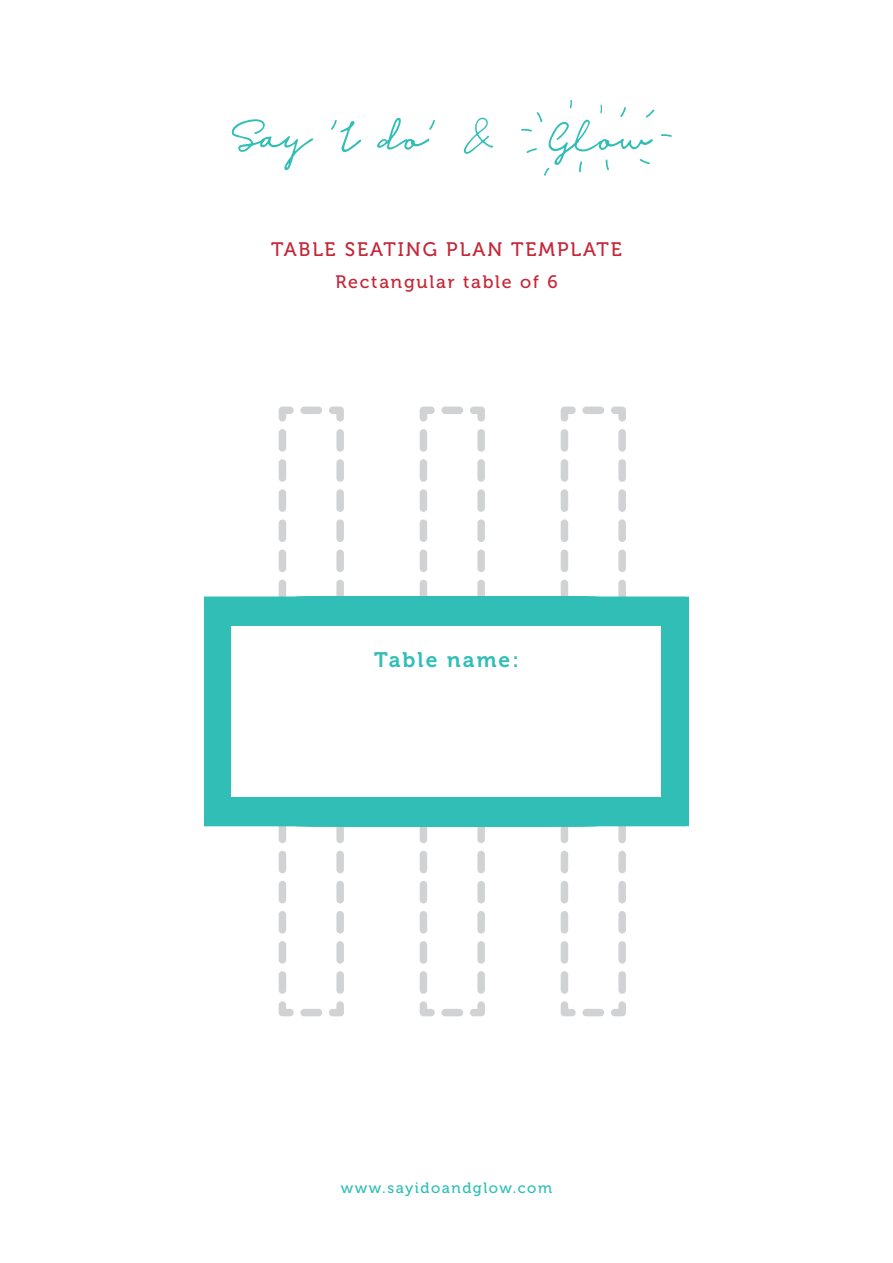
<style>
.page{position:relative;width:893px;height:1263px;background:#fff}
.page>*{position:absolute;margin:0;border:0;box-sizing:border-box;transform-origin:0 0}
.t1{font:21px "Museo 700";letter-spacing:.1em;color:#31beb6}
.t2{font:19.5px "Museo 500";letter-spacing:.1em;color:#c42738}
.t3{font:18px "Museo 500";letter-spacing:.1em;color:#c42738}
.t4{font:15px "Museo 500";letter-spacing:.1em;color:#31beb6}
</style>
<div class="page">
<svg style="left:470px;top:406px;width:15px;height:15px"></svg>
<svg style="left:477px;top:429px;width:8px;height:565px"></svg>
<svg style="left:470px;top:1001px;width:15px;height:15px"></svg>
<div style="left:441px;top:1009px;width:22px;height:7px;background:#d1d2d4;border-radius:4px"></div>
<svg style="left:420px;top:1001px;width:15px;height:15px"></svg>
<svg style="left:420px;top:429px;width:7px;height:565px"></svg>
<svg style="left:420px;top:406px;width:15px;height:15px"></svg>
<div style="left:441px;top:406px;width:22px;height:8px;background:#d1d2d4;border-radius:4px"></div>
<svg style="left:611px;top:406px;width:15px;height:15px"></svg>
<svg style="left:618px;top:429px;width:8px;height:565px"></svg>
<svg style="left:611px;top:1001px;width:15px;height:15px"></svg>
<div style="left:582px;top:1009px;width:22px;height:7px;background:#d1d2d4;border-radius:4px"></div>
<svg style="left:561px;top:1001px;width:15px;height:15px"></svg>
<svg style="left:561px;top:429px;width:7px;height:565px"></svg>
<svg style="left:561px;top:406px;width:15px;height:15px"></svg>
<div style="left:582px;top:406px;width:22px;height:8px;background:#d1d2d4;border-radius:4px"></div>
<svg style="left:329px;top:406px;width:15px;height:15px"></svg>
<svg style="left:336px;top:429px;width:8px;height:565px"></svg>
<svg style="left:329px;top:1001px;width:15px;height:15px"></svg>
<div style="left:300px;top:1009px;width:22px;height:7px;background:#d1d2d4;border-radius:4px"></div>
<svg style="left:279px;top:1001px;width:15px;height:15px"></svg>
<svg style="left:279px;top:429px;width:7px;height:565px"></svg>
<svg style="left:279px;top:406px;width:15px;height:15px"></svg>
<div style="left:300px;top:406px;width:22px;height:8px;background:#d1d2d4;border-radius:4px"></div>
<div style="left:204px;top:597px;width:482px;height:229px;background:#31beb6"></div>
<div style="left:329px;top:597px;width:235px;height:229px;background:#31beb6"></div>
<div style="left:232px;top:626px;width:429px;height:170px;background:#fff"></div>
<svg style="left:232px;top:119px;width:81px;height:51px"></svg>
<svg style="left:331px;top:118px;width:104px;height:34px"></svg>
<svg style="left:464px;top:117px;width:29px;height:37px"></svg>
<svg style="left:661px;top:134px;width:11px;height:3px"></svg>
<svg style="left:521px;top:100px;width:133px;height:76px"></svg>
<p class="t2" style="left:271px;top:239px;width:352px">TABLE SEATING PLAN TEMPLATE</p>
<p class="t3" style="left:335px;top:272px;width:224px">Rectangular table of 6</p>
<p class="t1" style="left:374px;top:648px;width:146px">Table name:</p>
<p class="t4" style="left:341px;top:1180px;width:213px">www.sayidoandglow.com</p>
</div>
